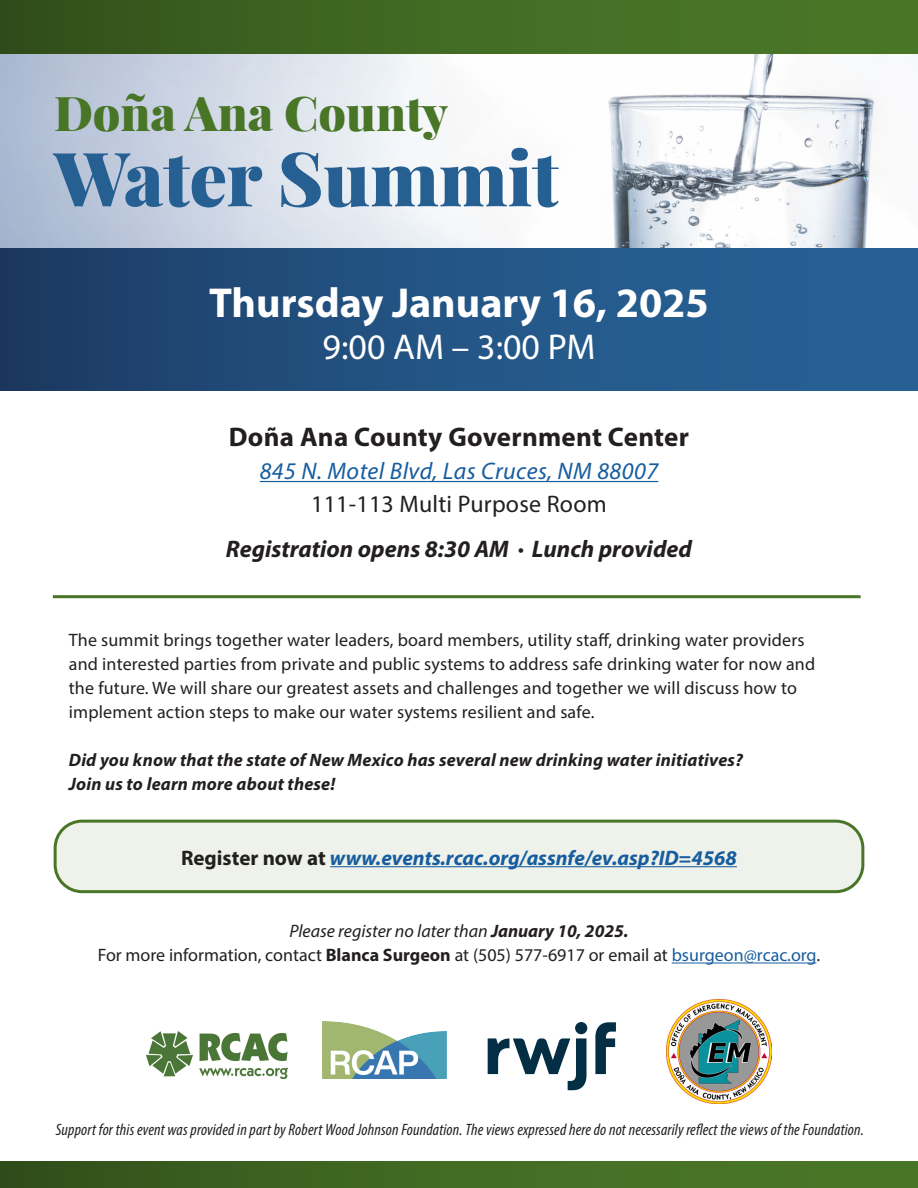
<style>
.page{position:relative;width:918px;height:1188px;background:#fff}
.page>*{position:absolute;margin:0;border:0;box-sizing:border-box;transform-origin:0 0}
.t1{font:900 75px "Playfair Display";color:#265f92}
.t2{font:900 48px "Playfair Display";color:#497527}
.t3{font:700 42px "Myriad Pro";color:#fff}
.t4{font:36px "Myriad Pro";color:#fff}
.t5{font:700 27px "Myriad Pro";letter-spacing:.01em;color:#231f20}
.t6{font:italic 700 24px "Myriad Pro";color:#231f20}
.t7{font:italic 24px "Myriad Pro";letter-spacing:.02em;color:#175d9e}
.t8{font:24px "Myriad Pro";letter-spacing:.01em;color:#231f20}
.t9{font:italic 700 21px "Myriad Pro";color:#175d9e}
.t10{font:18px/24px "Myriad Pro";letter-spacing:.01em;color:#231f20}
.t11{font:italic 700 18px/24px "Myriad Pro";letter-spacing:.01em;color:#231f20}
.t12{font:italic 18px "Myriad Pro";color:#231f20}
.t13{font:italic condensed 16.5px "Myriad Pro";letter-spacing:.01em;color:#231f20}
.s1{font-weight:400;font-stretch:condensed}
.s2{font-style:normal;color:#231f20}
.s3{font-weight:700}
.s4{color:#175d9e}
</style>
<div class="page">
<img style="left:0;top:54px;width:918px;height:195px">
<div style="left:55px;top:821px;width:808px;height:71px;background:#eef2eb;border-radius:27px"></div>
<div style="left:54px;top:820px;width:810px;height:73px;border:3px solid #497527;border-radius:27px"></div>
<hr style="left:330px;top:866px;width:407px;height:1px;background:#175d9e">
<div style="left:0;top:249px;width:918px;height:141px;background:linear-gradient(to right,#1d3e67,#28669b)"></div>
<div style="left:0;top:0;width:918px;height:54px;background:linear-gradient(to right,#33531c,#4e7c2a)"></div>
<hr style="left:260px;top:481px;width:398px;height:1px;background:#175d9e">
<hr style="left:53px;top:595px;width:808px;height:3px;background:#497527">
<hr style="left:672px;top:963px;width:144px;height:1px;background:#175d9e">
<div style="left:0;top:1161px;width:918px;height:27px;background:linear-gradient(to right,#33531c,#4e7c2a)"></div>
<img style="left:146px;top:1032px;width:141px;height:47px">
<img style="left:322px;top:1021px;width:124px;height:58px">
<div style="left:575px;top:1022px;width:12px;height:12px;background:#042e43;border-radius:50%"></div>
<svg style="left:595px;top:1022px;width:21px;height:52px"></svg>
<svg style="left:488px;top:1038px;width:99px;height:52px"></svg>
<img style="left:667px;top:999px;width:105px;height:105px">
<p class="t2" style="left:54px;top:75px;width:396px">Doña Ana County</p>
<p class="t1" style="left:54px;top:119px;width:506px">Water Summit</p>
<p class="t3" style="left:209px;top:276px;width:501px">Thursday January 16, 2025</p>
<p class="t4" style="left:323px;top:325px;width:274px">9:00 AM – 3:00 PM</p>
<p class="t5" style="left:229px;top:419px;width:462px">Doña Ana County Government Center</p>
<p class="t7" style="left:260px;top:456px;width:400px">845 N. Motel Blvd, Las Cruces, NM 88007</p>
<p class="t8" style="left:311px;top:489px;width:297px">111-113 Multi Purpose Room</p>
<p class="t6" style="left:226px;top:533px;width:468px">Registration opens 8:30 AM <span class="s1">•</span> Lunch provided</p>
<p class="t10" style="left:69px;top:628px;width:748px">The summit brings together water leaders, board members, utility staff, drinking water providers and interested parties from private and public systems to address safe drinking water for now and the future. We will share our greatest assets and challenges and together we will discuss how to implement action steps to make our water systems resilient and safe.</p>
<p class="t11" style="left:69px;top:747px;width:676px">Did you know that the state of New Mexico has several new drinking water initiatives?<br>Join us to learn more about these!</p>
<p class="t9" style="left:181px;top:844px;width:557px"><span class="s2">Register now at</span> www.events.rcac.org/assnfe/ev.asp?ID=4568</p>
<p class="t12" style="left:289px;top:920px;width:341px">Please register no later than <span class="s3">January 10, 2025.</span></p>
<p class="t10" style="left:98px;top:943px;width:724px">For more information, contact <span class="s3">Blanca Surgeon</span> at (505) 577-6917 or email at <span class="s4">bsurgeon@rcac.org</span>.</p>
<p class="t13" style="left:56px;top:1119px;width:810px">Support for this event was provided in part by Robert Wood Johnson Foundation. The views expressed here do not necessarily reflect the views of the Foundation.</p>
</div>
